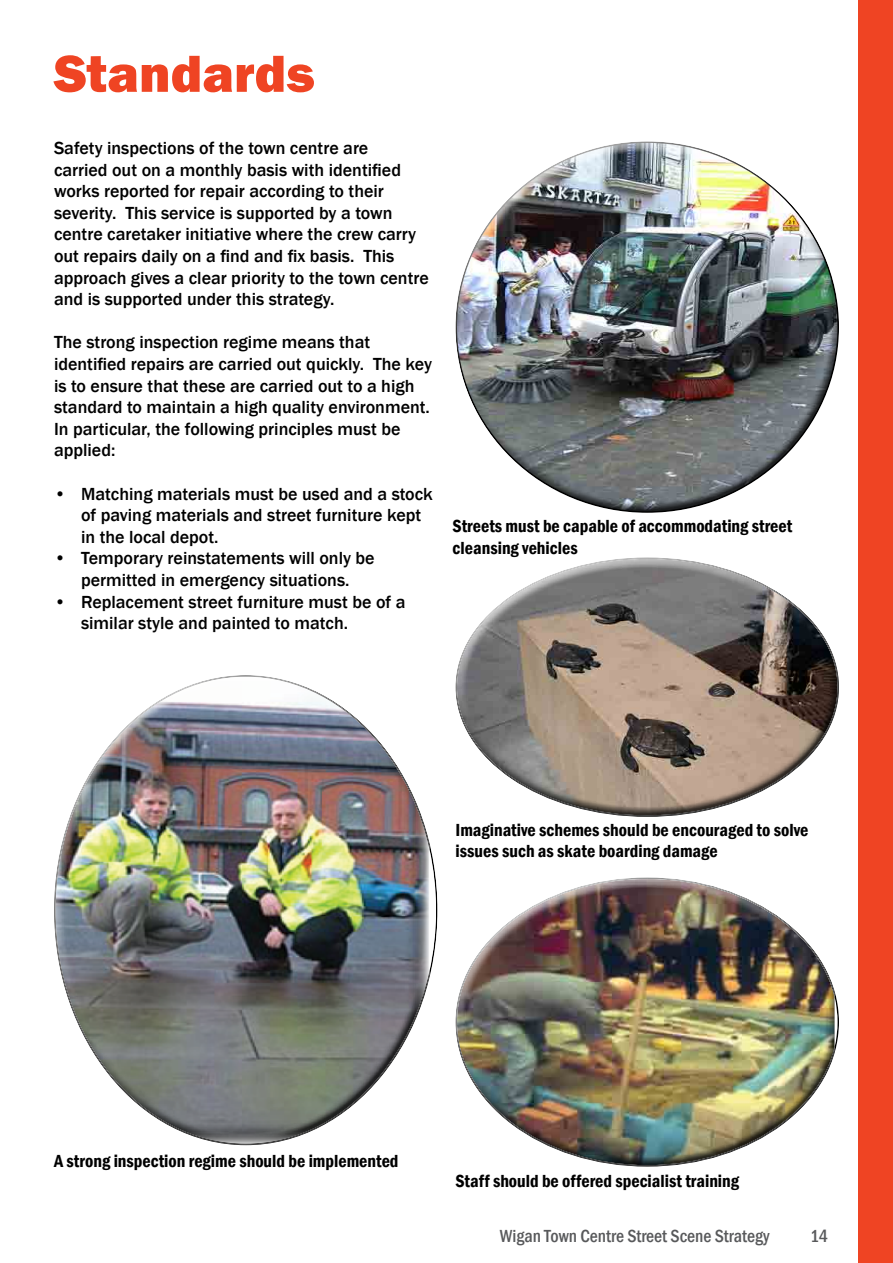
<style>
.page{position:relative;width:893px;height:1263px;background:#fff}
.page>*{position:absolute;margin:0;border:0;box-sizing:border-box;transform-origin:0 0}
.t1{font:800 54px "Franklin Gothic";color:#ef4423}
.t2{font:500 18px/21.6px "Franklin Gothic";color:#000}
.t3{font:600 condensed 18px/21.6px "Franklin Gothic";color:#000}
.t4{font:500 condensed 18px "Franklin Gothic";color:#58595b}
</style>
<div class="page">
<div style="left:859px;top:0;width:34px;height:1263px;background:#ef4423"></div>
<div style="left:53px;top:673px;width:383px;height:371px;background:#fff;opacity:.75"></div>
<div style="left:65px;top:732px;width:375px;height:413px;background:#000;opacity:.75"></div>
<div style="left:454px;top:139px;width:366px;height:278px;background:#fff;opacity:.75"></div>
<div style="left:462px;top:202px;width:379px;height:312px;background:#000;opacity:.75"></div>
<div style="left:454px;top:555px;width:378px;height:182px;background:#fff;opacity:.75"></div>
<div style="left:458px;top:617px;width:383px;height:201px;background:#000;opacity:.75"></div>
<div style="left:454px;top:875px;width:375px;height:206px;background:#fff;opacity:.75"></div>
<div style="left:459px;top:938px;width:382px;height:230px;background:#000;opacity:.75"></div>
<h1 class="t1" style="left:54px;top:39px;width:262px">Standards</h1>
<p class="t2" style="left:54px;top:137px;width:316px">Safety inspections of the town centre are</p>
<p class="t2" style="left:54px;top:159px;width:349px">carried out on a monthly basis with identified</p>
<p class="t2" style="left:54px;top:181px;width:364px">works reported for repair according to their severity. This service is supported by a town centre caretaker initiative where the crew carry</p>
<p class="t2" style="left:54px;top:245px;width:342px">out repairs daily on a find and fix basis. This</p>
<p class="t2" style="left:54px;top:267px;width:376px">approach gives a clear priority to the town centre and is supported under this strategy.</p>
<p class="t2" style="left:54px;top:332px;width:318px">The strong inspection regime means that</p>
<p class="t2" style="left:54px;top:353px;width:379px">identified repairs are carried out quickly. The key</p>
<p class="t2" style="left:54px;top:375px;width:377px">is to ensure that these are carried out to a high standard to maintain a high quality environment.<br>In particular, the following principles must be applied:</p>
<p class="t2" style="left:81px;top:483px;width:353px;text-indent:-27px">• Matching materials must be used and a stock of paving materials and street furniture kept in the local depot.</p>
<p class="t2" style="left:54px;top:548px;width:322px;text-align:center">• Temporary reinstatements will only be permitted in emergency situations.</p>
<p class="t2" style="left:54px;top:591px;width:353px">• Replacement street furniture must be of a</p>
<p class="t2" style="left:81px;top:613px;width:269px">similar style and painted to match.</p>
<p class="t3" style="left:453px;top:515px;width:341px">Streets must be capable of accommodating street cleansing vehicles</p>
<p class="t3" style="left:455px;top:819px;width:354px">Imaginative schemes should be encouraged to solve issues such as skate boarding damage</p>
<p class="t3" style="left:54px;top:1150px;width:346px">A strong inspection regime should be implemented</p>
<p class="t3" style="left:455px;top:1170px;width:285px">Staff should be offered specialist training</p>
<p class="t4" style="left:500px;top:1224px;width:271px">Wigan Town Centre Street Scene Strategy</p>
<p class="t4" style="left:810px;top:1224px;width:19px">14</p>
</div>
